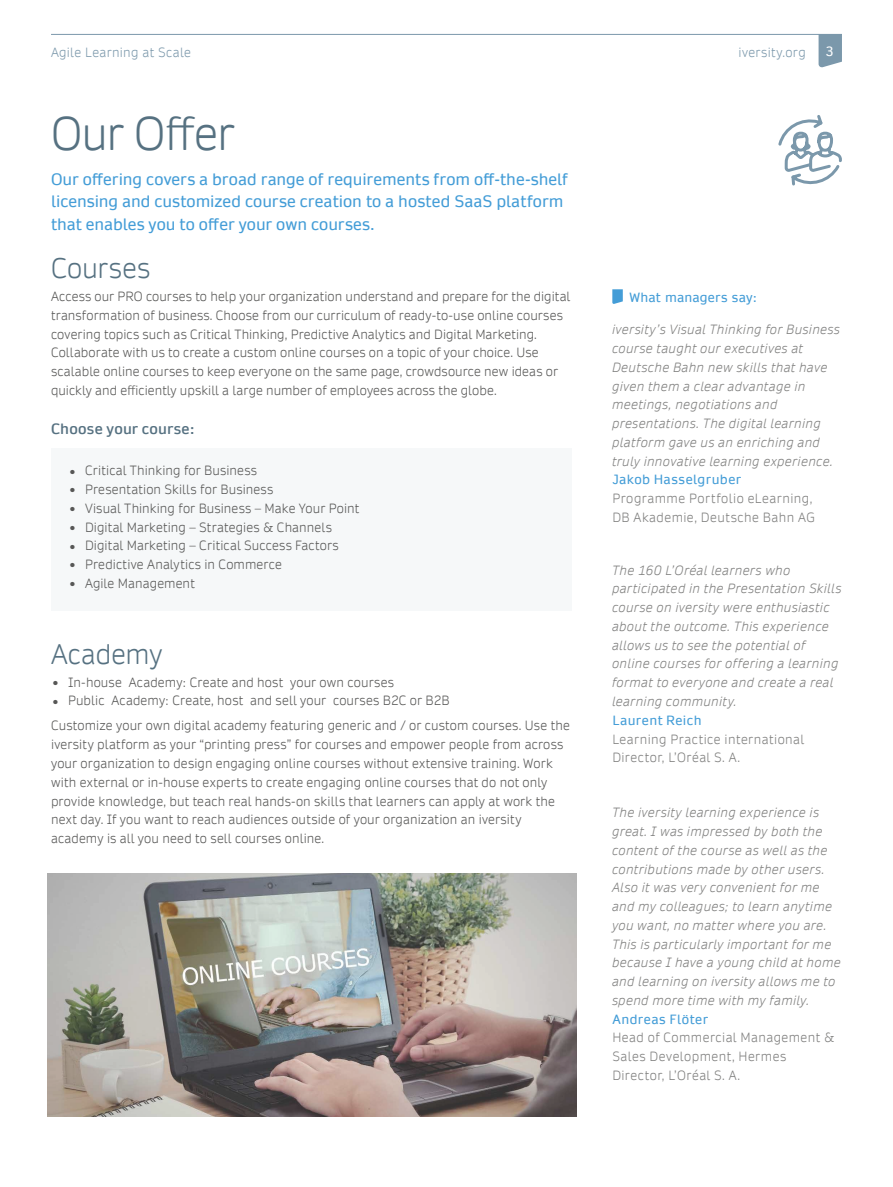
<style>
.page{position:relative;width:893px;height:1187px;background:#fff}
.page>*{position:absolute;margin:0;border:0;box-sizing:border-box;transform-origin:0 0}
.t1{font:300 45px "Daytona Pro";letter-spacing:-.02em;color:#567181}
.t2{font:300 27px "Daytona Pro";letter-spacing:.005em;color:#567181}
.t3{font:15.75px/22.5px "Daytona Pro";color:#449dd7}
.t4{font:600 14.25px "Daytona Pro";letter-spacing:.015em;color:#567181}
.t5{font:300 12.75px/18.8px "Daytona Pro";letter-spacing:.01em;color:#575756}
.t6{font:italic 300 12.75px/18.8px "Daytona Pro";letter-spacing:.035em;color:#7e7e7d}
.t7{font:300 12.75px/18.8px "Daytona Pro";letter-spacing:.035em;color:#7e7e7d}
.t8{font:12.75px "Daytona Pro";letter-spacing:.03em;color:#449dd7}
.t9{font:300 12.75px "Daytona Pro";letter-spacing:.03em;color:#7b98ab}
.t10{font:12.75px "Daytona Pro";letter-spacing:.01em;color:#449dd7}
.t11{font:12.75px "Daytona Pro";color:#fff}
.s1{font-size:17.85px}
</style>
<div class="page">
<svg style="left:819px;top:35px;width:23px;height:33px"></svg>
<hr style="left:51px;top:34px;width:791px;height:1px;background:#7b98ab">
<div style="left:51px;top:448px;width:521px;height:163px;background:#f6f8f9"></div>
<svg style="left:778px;top:115px;width:64px;height:71px"></svg>
<svg style="left:612px;top:289px;width:11px;height:15px"></svg>
<img style="left:47px;top:873px;width:529px;height:243px">
<p class="t9" style="left:51px;top:44px;width:141px">Agile Learning at Scale</p>
<p class="t9" style="left:738px;top:44px;width:69px">iversity.org</p>
<p class="t11" style="left:826px;top:42px;width:9px">3</p>
<h1 class="t1" style="left:51px;top:104px;width:185px">Our Offer</h1>
<p class="t3" style="left:51px;top:168px;width:518px">Our offering covers a broad range of requirements from off-the-shelf licensing and customized course creation to a hosted SaaS platform that enables you to offer your own courses.</p>
<h2 class="t2" style="left:51px;top:251px;width:101px">Courses</h2>
<p class="t5" style="left:51px;top:287px;width:521px">Access our PRO courses to help your organization understand and prepare for the digital transformation of business. Choose from our curriculum of ready-to-use online courses covering topics such as Critical Thinking, Predictive Analytics and Digital Marketing.<br>Collaborate with us to create a custom online courses on a topic of your choice. Use scalable online courses to keep everyone on the same page, crowdsource new ideas or quickly and efficiently upskill a large number of employees across the globe.</p>
<p class="t4" style="left:51px;top:419px;width:145px">Choose your course:</p>
<p class="t5" style="left:68px;top:461px;width:190px"><span class="s1">•</span> Critical Thinking for Business</p>
<p class="t5" style="left:68px;top:480px;width:207px"><span class="s1">•</span> Presentation Skills for Business</p>
<p class="t5" style="left:68px;top:499px;width:293px"><span class="s1">•</span> Visual Thinking for Business – Make Your Point</p>
<p class="t5" style="left:68px;top:517px;width:265px"><span class="s1">•</span> Digital Marketing – Strategies &amp; Channels</p>
<p class="t5" style="left:68px;top:536px;width:272px"><span class="s1">•</span> Digital Marketing – Critical Success Factors</p>
<p class="t5" style="left:68px;top:555px;width:215px"><span class="s1">•</span> Predictive Analytics in Commerce</p>
<p class="t5" style="left:68px;top:574px;width:128px"><span class="s1">•</span> Agile Management</p>
<h2 class="t2" style="left:51px;top:636px;width:113px">Academy</h2>
<p class="t5" style="left:51px;top:672px;width:344px"><span class="s1">•</span> In-house Academy: Create and host your own courses</p>
<p class="t5" style="left:51px;top:688px;width:520px;line-height:25.2px"><span class="s1">•</span> Public Academy: Create, host and sell your courses B2C or B2B<br>Customize your own digital academy featuring generic and / or custom courses. Use the</p>
<p class="t5" style="left:51px;top:735px;width:514px">iversity platform as your “printing press” for courses and empower people from across your organization to design engaging online courses without extensive training. Work with external or in-house experts to create engaging online courses that do not only provide knowledge, but teach real hands-on skills that learners can apply at work the next day. If you want to reach audiences outside of your organization an iversity academy is all you need to sell courses online.</p>
<p class="t10" style="left:629px;top:289px;width:129px">What managers say:</p>
<p class="t6" style="left:612px;top:320px;width:229px">iversity’s Visual Thinking for Business course taught our executives at Deutsche Bahn new skills that have given them a clear advantage in meetings, negotiations and presentations. The digital learning platform gave us an enriching and truly innovative learning experience.</p>
<p class="t8" style="left:612px;top:471px;width:130px">Jakob Hasselgruber</p>
<p class="t7" style="left:612px;top:489px;width:204px">Programme Portfolio eLearning,<br>DB Akademie, Deutsche Bahn AG</p>
<p class="t6" style="left:612px;top:560px;width:231px">The 160 L’Oréal learners who participated in the Presentation Skills course on iversity were enthusiastic about the outcome. This experience allows us to see the potential of online courses for offering a learning format to everyone and create a real learning community.</p>
<p class="t8" style="left:612px;top:711px;width:91px">Laurent Reich</p>
<p class="t7" style="left:612px;top:729px;width:193px">Learning Practice international<br>Director, L’Oréal S. A.</p>
<p class="t6" style="left:612px;top:803px;width:230px">The iversity learning experience is great. I was impressed by both the content of the course as well as the contributions made by other users.<br>Also it was very convenient for me and my colleagues; to learn anytime you want, no matter where you are.<br>This is particularly important for me because I have a young child at home and learning on iversity allows me to spend more time with my family.</p>
<p class="t8" style="left:612px;top:1010px;width:97px">Andreas Flöter</p>
<p class="t7" style="left:612px;top:1028px;width:224px">Head of Commercial Management &amp;<br>Sales Development, Hermes<br>Director, L’Oréal S. A.</p>
</div>
